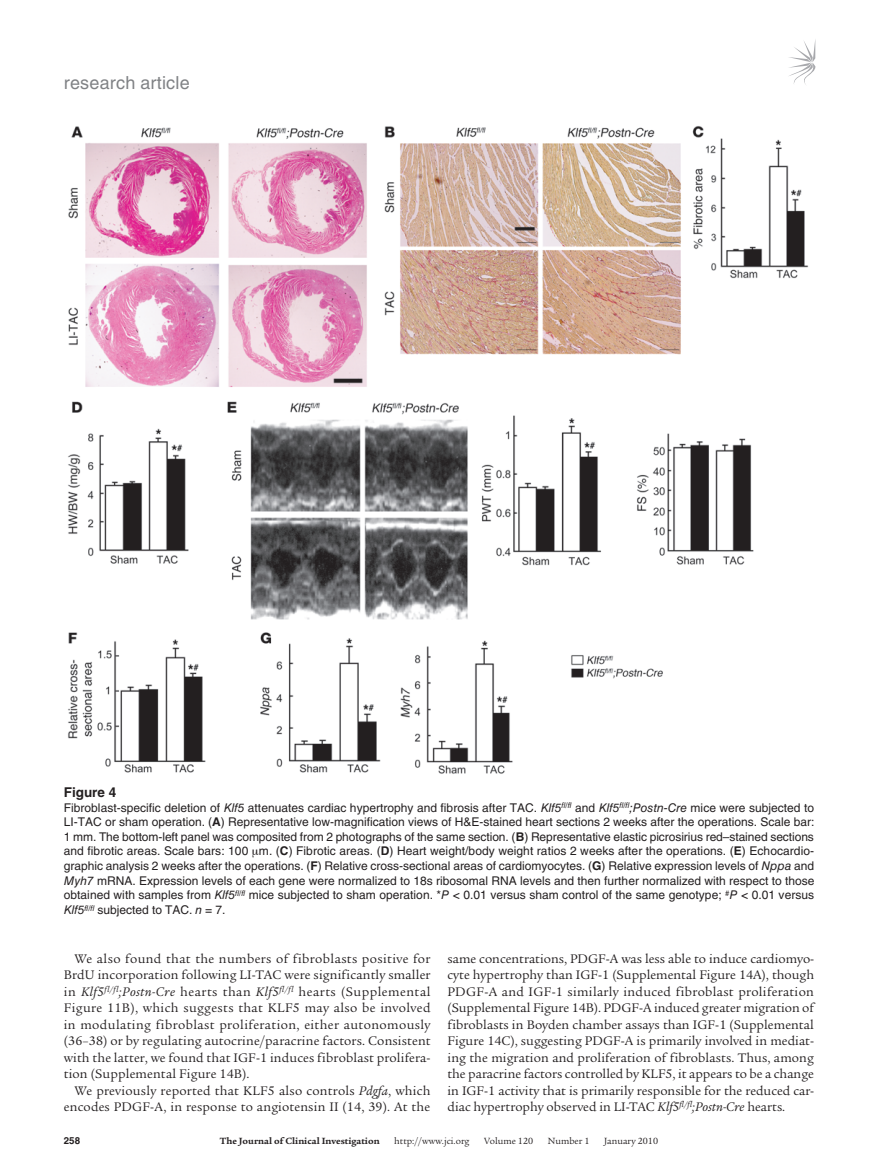
<style>
.page{position:relative;width:878px;height:1174px;background:#fff}
.page>*{position:absolute;margin:0;border:0;box-sizing:border-box;transform-origin:0 0}
.t1{font:18px "Helvetica LT Std";letter-spacing:.01em;color:#808285}
.t2{font:13.5px/16.5px "Legacy Serif Std";letter-spacing:.01em;color:#231f20;text-align:justify}
.t3{font:700 13.5px "Helvetica LT Std";color:#231f20}
.t4{font:12px/14.7px "Helvetica LT Std";letter-spacing:.005em;color:#231f20;text-align:justify}
.t5{font:9.75px "Legacy Serif Std";color:#231f20}
.t6{font:700 9.75px "Legacy Serif Std";color:#231f20}
.t7{font:700 9.75px "Helvetica LT Std";color:#231f20}
.s1{font-style:italic}
.s2{font-weight:700}
</style>
<div class="page">
<svg style="left:789px;top:41px;width:26px;height:44px"></svg>
<img style="left:68px;top:126px;width:741px;height:648px">
<h1 class="t1" style="left:64px;top:72px;width:127px">research article</h1>
<p class="t3" style="left:64px;top:784px;width:54px">Figure 4</p>
<p class="t4" style="left:64px;top:800px;width:752px">Fibroblast-specific deletion of <span class="s1">Klf5</span> attenuates cardiac hypertrophy and fibrosis after TAC. <span class="s1">Klf5</span><sup>fl/fl</sup> and <span class="s1">Klf5</span><sup>fl/fl</sup><span class="s1">;Postn-Cre</span> mice were subjected to LI-TAC or sham operation. (<span class="s2">A</span>) Representative low-magnification views of H&amp;E-stained heart sections 2 weeks after the operations. Scale bar:<br>1 mm. The bottom-left panel was composited from 2 photographs of the same section. (<span class="s2">B</span>) Representative elastic picrosirius red–stained sections and fibrotic areas. Scale bars: 100 m. (<span class="s2">C</span>) Fibrotic areas. (<span class="s2">D</span>) Heart weight/body weight ratios 2 weeks after the operations. (<span class="s2">E</span>) Echocardio&shy;graphic analysis 2 weeks after the operations. (<span class="s2">F</span>) Relative cross-sectional areas of cardiomyocytes. (<span class="s2">G</span>) Relative expression levels of <span class="s1">Nppa</span> and <span class="s1">Myh7</span> mRNA. Expression levels of each gene were normalized to 18s ribosomal RNA levels and then further normalized with respect to those obtained with samples from <span class="s1">Klf5</span><sup>fl/fl</sup> mice subjected to sham operation. *<span class="s1">P &lt;</span> 0.01 versus sham control of the same genotype; <sup>#</sup><span class="s1">P &lt;</span> 0.01 versus <span class="s1">Klf5</span><sup>fl/fl</sup> subjected to TAC. <span class="s1">n =</span> 7.</p>
<p class="t2" style="left:64px;top:950px;width:368px;text-indent:11px">We also found that the numbers of fibroblasts positive for BrdU incorporation following LI-TAC were significantly smaller in <span class="s1">Klf5</span><sup>fl/fl</sup><span class="s1">;Postn-Cre</span> hearts than <span class="s1">Klf5</span><sup>fl/fl</sup> hearts (Supplemental Figure 11B), which suggests that KLF5 may also be involved in modulating fibroblast proliferation, either autonomously (36–38) or by regulating autocrine/paracrine factors. Consistent with the latter, we found that IGF-1 induces fibroblast prolifera&shy;tion (Supplemental Figure 14B).</p>
<p class="t2" style="left:64px;top:1082px;width:368px;text-align:right">We previously reported that KLF5 also controls <span class="s1">Pdgfa</span>, which encodes PDGF-A, in response to angiotensin II (14, 39). At the</p>
<p class="t2" style="left:447px;top:950px;width:368px">same concentrations, PDGF-A was less able to induce cardiomyo&shy;cyte hypertrophy than IGF-1 (Supplemental Figure 14A), though PDGF-A and IGF-1 similarly induced fibroblast proliferation (Supplemental Figure 14B). PDGF-A induced greater migration of fibroblasts in Boyden chamber assays than IGF-1 (Supplemental Figure 14C), suggesting PDGF-A is primarily involved in mediat&shy;ing the migration and proliferation of fibroblasts. Thus, among the paracrine factors controlled by KLF5, it appears to be a change in IGF-1 activity that is primarily responsible for the reduced car&shy;diac hypertrophy observed in LI-TAC <span class="s1">Klf5</span><sup>fl/fl</sup><span class="s1">;Postn-Cre</span> hearts.</p>
<p class="t7" style="left:64px;top:1134px;width:18px">258</p>
<p class="t6" style="left:220px;top:1135px;width:161px">The Journal of Clinical Investigation</p>
<p class="t5" style="left:394px;top:1135px;width:77px">http://www.jci.org</p>
<p class="t5" style="left:484px;top:1135px;width:50px">Volume 120</p>
<p class="t5" style="left:548px;top:1135px;width:43px">Number 1</p>
<p class="t5" style="left:604px;top:1135px;width:55px">January 2010</p>
</div>
